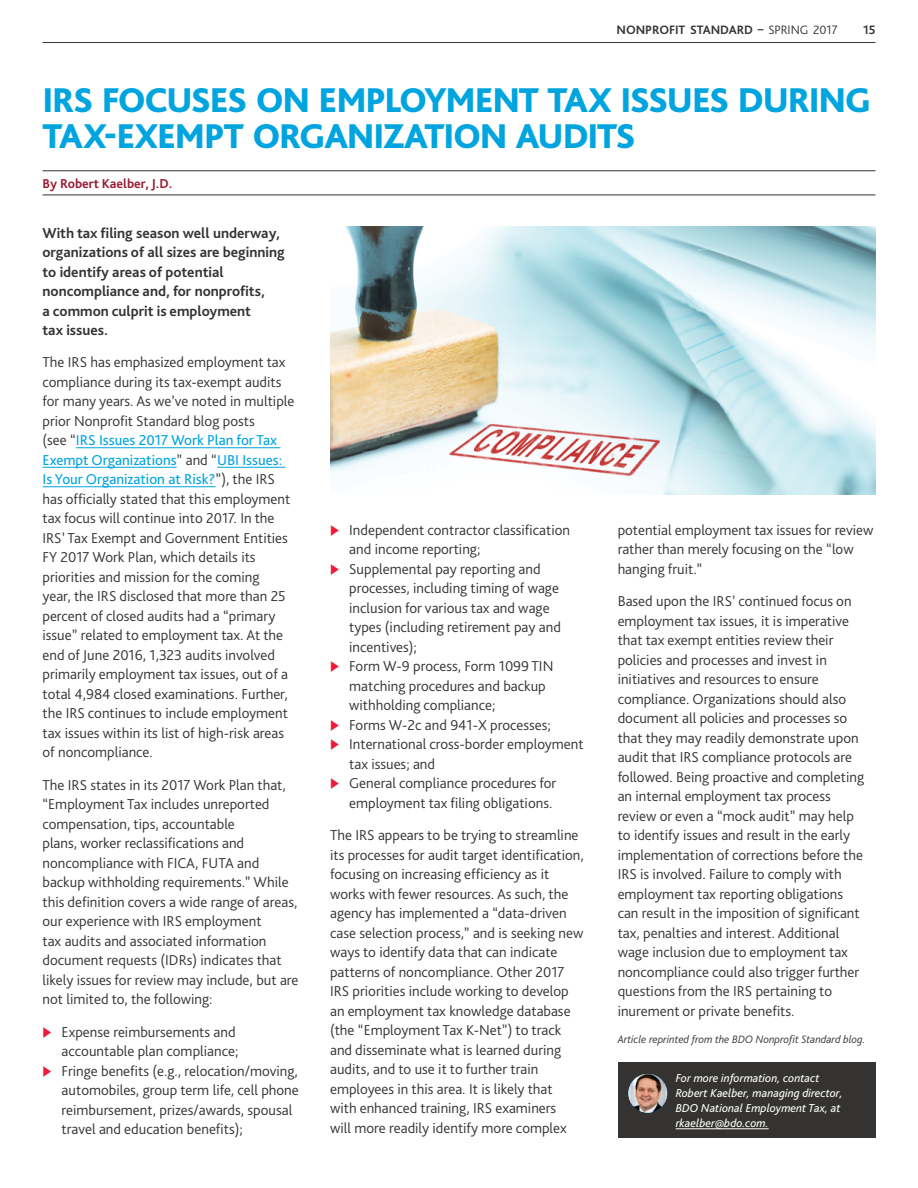
<style>
.page{position:relative;width:918px;height:1188px;background:#fff}
.page>*{position:absolute;margin:0;border:0;box-sizing:border-box;transform-origin:0 0}
.t1{font:800 36px/36px "Bliss Pro";letter-spacing:-.04em;color:#00a4df}
.t2{font:300 15px/19.5px "Bliss Pro";color:#343331}
.t3{font:700 15px/19.5px "Bliss Pro";color:#343331}
.t4{font:700 13.5px "Bliss Pro";color:#981a31}
.t5{font:700 12.75px "Bliss Pro";letter-spacing:-.005em;color:#343331}
.t6{font:italic 12px/15px "Bliss Pro";color:#fff}
.t7{font:italic 300 11.25px "Bliss Pro";color:#343331}
.s1{font-weight:300}
.s2{font-weight:400;color:#00a4df}
.s3{color:#ed1a3b}
</style>
<div class="page">
<hr style="left:0;top:0;width:1px;height:85px;background:#343331">
<hr style="left:43px;top:170px;width:832px;height:1px;background:#343331">
<hr style="left:43px;top:195px;width:832px;height:1px;background:#343331">
<hr style="left:76px;top:447px;width:205px;height:1px;background:#00a4df">
<hr style="left:43px;top:467px;width:134px;height:1px;background:#00a4df">
<hr style="left:217px;top:467px;width:69px;height:1px;background:#00a4df">
<hr style="left:43px;top:486px;width:173px;height:1px;background:#00a4df">
<div style="left:618px;top:1062px;width:257px;height:76px;background:#343331"></div>
<hr style="left:676px;top:1128px;width:93px;height:1px;background:#fff">
<img style="left:628px;top:1074px;width:39px;height:39px;border-radius:19px">
<img style="left:330px;top:226px;width:545px;height:269px">
<hr style="left:43px;top:42px;width:832px;height:1px;background:#343331">
<p class="t5" style="left:617px;top:22px;width:223px">NONPROFIT STANDARD – <span class="s1">SPRING 2017</span></p>
<p class="t5" style="left:863px;top:22px;width:14px">15</p>
<h1 class="t1" style="left:43px;top:82px;width:830px">IRS FOCUSES ON EMPLOYMENT TAX ISSUES DURING<br>TAX-EXEMPT ORGANIZATION AUDITS</h1>
<p class="t4" style="left:43px;top:175px;width:131px">By Robert Kaelber, J.D.</p>
<p class="t3" style="left:43px;top:223px;width:244px">With tax filing season well underway, organizations of all sizes are beginning to identify areas of potential noncompliance and, for nonprofits,<br>a common culprit is employment<br>tax issues.</p>
<p class="t2" style="left:43px;top:352px;width:253px">The IRS has emphasized employment tax compliance during its tax-exempt audits for many years. As we’ve noted in multiple prior Nonprofit Standard blog posts<br>(see “<span class="s2">IRS Issues 2017 Work Plan for Tax Exempt Organizations</span>” and “<span class="s2">UBI Issues:<br>Is Your Organization at Risk?</span>”), the IRS has officially stated that this employment tax focus will continue into 2017. In the IRS’ Tax Exempt and Government Entities FY 2017 Work Plan, which details its priorities and mission for the coming<br>year, the IRS disclosed that more than 25 percent of closed audits had a “primary issue” related to employment tax. At the end of June 2016, 1,323 audits involved primarily employment tax issues, out of a total 4,984 closed examinations. Further, the IRS continues to include employment tax issues within its list of high-risk areas of noncompliance.</p>
<p class="t2" style="left:43px;top:775px;width:257px">The IRS states in its 2017 Work Plan that, “Employment Tax includes unreported compensation, tips, accountable<br>plans, worker reclassifications and noncompliance with FICA, FUTA and backup withholding requirements.” While this definition covers a wide range of areas, our experience with IRS employment<br>tax audits and associated information document requests (IDRs) indicates that likely issues for review may include, but are not limited to, the following:</p>
<p class="t2" style="left:43px;top:1021px;width:197px;text-align:right"><span class="s3">◆</span> Expense reimbursements and accountable plan compliance;</p>
<p class="t2" style="left:62px;top:1060px;width:239px;text-indent:-19px"><span class="s3">◆</span> Fringe benefits (e.g., relocation/moving, automobiles, group term life, cell phone reimbursement, prizes/awards, spousal travel and education benefits);</p>
<p class="t2" style="left:349px;top:520px;width:222px;text-indent:-19px"><span class="s3">◆</span> Independent contractor classification and income reporting;</p>
<p class="t2" style="left:349px;top:559px;width:213px;text-indent:-19px"><span class="s3">◆</span> Supplemental pay reporting and processes, including timing of wage inclusion for various tax and wage types (including retirement pay and incentives);</p>
<p class="t2" style="left:349px;top:656px;width:206px;text-indent:-19px"><span class="s3">◆</span> Form W-9 process, Form 1099 TIN matching procedures and backup withholding compliance;</p>
<p class="t2" style="left:330px;top:715px;width:222px"><span class="s3">◆</span> Forms W-2c and 941-X processes;</p>
<p class="t2" style="left:349px;top:734px;width:236px;text-indent:-19px"><span class="s3">◆</span> International cross-border employment tax issues; and</p>
<p class="t2" style="left:349px;top:773px;width:209px;text-indent:-19px"><span class="s3">◆</span> General compliance procedures for employment tax filing obligations.</p>
<p class="t2" style="left:330px;top:825px;width:255px">The IRS appears to be trying to streamline its processes for audit target identification, focusing on increasing efficiency as it works with fewer resources. As such, the agency has implemented a “data-driven case selection process,” and is seeking new ways to identify data that can indicate patterns of noncompliance. Other 2017<br>IRS priorities include working to develop an employment tax knowledge database (the “Employment Tax K-Net”) to track and disseminate what is learned during audits, and to use it to further train employees in this area. It is likely that<br>with enhanced training, IRS examiners<br>will more readily identify more complex</p>
<p class="t2" style="left:618px;top:520px;width:257px">potential employment tax issues for review rather than merely focusing on the “low hanging fruit.”</p>
<p class="t2" style="left:618px;top:591px;width:248px">Based upon the IRS’ continued focus on employment tax issues, it is imperative that tax exempt entities review their policies and processes and invest in initiatives and resources to ensure compliance. Organizations should also document all policies and processes so that they may readily demonstrate upon audit that IRS compliance protocols are followed. Being proactive and completing an internal employment tax process review or even a “mock audit” may help to identify issues and result in the early implementation of corrections before the IRS is involved. Failure to comply with employment tax reporting obligations can result in the imposition of significant tax, penalties and interest. Additional wage inclusion due to employment tax noncompliance could also trigger further questions from the IRS pertaining to inurement or private benefits.</p>
<p class="t7" style="left:618px;top:1033px;width:249px">Article reprinted from the BDO Nonprofit Standard blog.</p>
<p class="t6" style="left:676px;top:1070px;width:168px">For more information, contact<br>Robert Kaelber, managing director,<br>BDO National Employment Tax, at rkaelber@bdo.com.</p>
</div>
